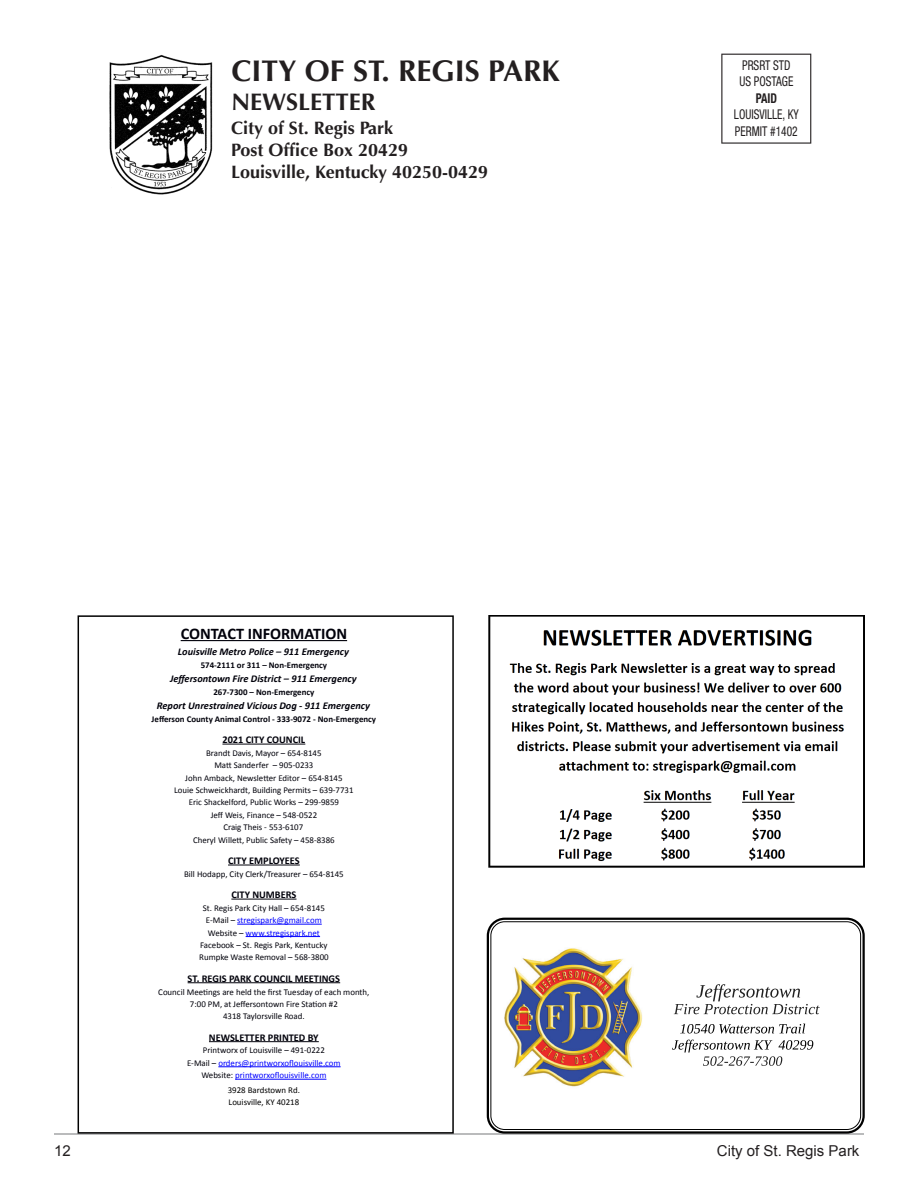
<style>
.page{position:relative;width:918px;height:1188px;background:#fff}
.page>*{position:absolute;margin:0;border:0;box-sizing:border-box;transform-origin:0 0}
.t1{font:700 30px "Optima";color:#231f20}
.t2{font:700 24px "Optima";color:#231f20}
.t3{font:700 18px/21.6px "Optima";color:#231f20}
.t4{font:700 16.2px "Calibri";color:#00000a}
.t5{font:15px "Arial";color:#231f20}
.t6{font:condensed 13.5px/16.5px "Helvetica Neue LT Std";color:#231f20;scale:.85 1}
.t7{font:700 condensed 13.5px "Helvetica Neue LT Std";color:#231f20;scale:.85 1}
.t8{font:italic 700 10.35px "Calibri";color:#00000a}
.t9{font:700 10.35px "Calibri";color:#00000a}
.t10{font:8.85px/12.5px "Calibri";color:#00000a;text-align:center}
.t11{font:8.85px/12.5px "Calibri";color:#00f;text-align:center}
.t12{font:700 8.85px "Calibri";color:#00000a}
.t13{font:8.85px/12.5px "Calibri";color:#000}
.s1{color:#00f}
.s2{color:#00000a}
</style>
<div class="page">
<hr style="left:54px;top:1134px;width:810px;height:1px;background:#76787b">
<img style="left:109px;top:55px;width:104px;height:140px">
<svg style="left:680px;top:1024px;width:125px;height:10px"></svg>
<svg style="left:672px;top:1040px;width:141px;height:26px"></svg>
<div style="left:78px;top:615px;width:376px;height:519px;border:2px solid #000"></div>
<img style="left:489px;top:615px;width:376px;height:252px">
<svg style="left:721px;top:54px;width:90px;height:90px"></svg>
<svg style="left:673px;top:984px;width:189px;height:33px"></svg>
<div style="left:804px;top:981px;width:114px;height:20px;background:#fff"></div>
<img style="left:504px;top:948px;width:138px;height:139px">
<div style="left:487px;top:918px;width:378px;height:216px;border:2px solid #000;border-radius:17px"></div>
<div style="left:490px;top:921px;width:371px;height:209px;border:1px solid #000;border-radius:14px"></div>
<hr style="left:181px;top:640px;width:166px;height:1px;background:#00000a">
<hr style="left:222px;top:744px;width:83px;height:1px;background:#00000a">
<hr style="left:228px;top:865px;width:72px;height:1px;background:#00000a">
<hr style="left:231px;top:899px;width:66px;height:1px;background:#00000a">
<hr style="left:237px;top:924px;width:85px;height:1px;background:#00f">
<hr style="left:246px;top:936px;width:74px;height:1px;background:#00f">
<hr style="left:188px;top:982px;width:152px;height:1px;background:#00000a">
<hr style="left:209px;top:1041px;width:110px;height:1px;background:#00000a">
<hr style="left:218px;top:1066px;width:123px;height:1px;background:#00f">
<hr style="left:235px;top:1079px;width:91px;height:1px;background:#00f">
<h1 class="t1" style="left:231px;top:54px;width:330px">CITY OF ST. REGIS PARK</h1>
<h2 class="t2" style="left:231px;top:88px;width:146px">NEWSLETTER</h2>
<h3 class="t3" style="left:231px;top:115px;width:209px">4318 Taylorsville Road<br>Louisville, KY 40220-1519</h3>
<h3 class="t3" style="left:231px;top:118px;width:259px">City of St. Regis Park<br>Post Office Box 20429<br>Louisville, Kentucky 40250-0429</h3>
<h3 class="t6" style="left:739px;top:57px;width:65px">PRSRT STD<br>US POSTAGE</h3>
<h3 class="t7" style="left:756px;top:90px;width:27px">PAID</h3>
<h3 class="t6" style="left:734px;top:106px;width:78px">LOUISVILLE, KY<br>PERMIT #1402</h3>
<h3 class="t4" style="left:181px;top:628px;width:168px">CONTACT INFORMATION</h3>
<p class="t8" style="left:178px;top:648px;width:173px">Louisville Metro Police – 911 Emergency</p>
<p class="t12" style="left:201px;top:662px;width:128px">574-2111 or 311 – Non-Emergency</p>
<p class="t8" style="left:170px;top:675px;width:188px">Jeffersontown Fire District – 911 Emergency</p>
<p class="t12" style="left:213px;top:689px;width:102px">267-7300 – Non-Emergency</p>
<p class="t8" style="left:157px;top:702px;width:215px">Report Unrestrained Vicious Dog - 911 Emergency</p>
<p class="t12" style="left:152px;top:716px;width:226px">Jefferson County Animal Control - 333-9072 - Non-Emergency</p>
<p class="t9" style="left:222px;top:736px;width:84px">2021 CITY COUNCIL</p>
<p class="t10" style="left:174px;top:747px;width:181px">Brandt Davis, Mayor – 654-8145<br>Matt Sanderfer – 905-0233<br>John Amback, Newsletter Editor – 654-8145<br>Louie Schweickhardt, Building Permits – 639-7731<br>Eric Shackelford, Public Works – 299-9859<br>Jeff Weis, Finance – 548-0522<br>Craig Theis - 553-6107<br>Cheryl Willett, Public Safety – 458-8386</p>
<p class="t9" style="left:228px;top:857px;width:73px">CITY EMPLOYEES</p>
<p class="t10" style="left:184px;top:868px;width:161px">Bill Hodapp, City Clerk/Treasurer – 654-8145</p>
<p class="t9" style="left:231px;top:891px;width:66px">CITY NUMBERS</p>
<p class="t10" style="left:199px;top:902px;width:131px">St. Regis Park City Hall – 654-8145<br>E-Mail – <span class="s1">stregispark@gmail.com </span>Website – <span class="s1">www.stregispark.net </span>Facebook – St. Regis Park, Kentucky Rumpke Waste Removal – 568-3800</p>
<p class="t9" style="left:188px;top:975px;width:154px">ST. REGIS PARK COUNCIL MEETINGS</p>
<p class="t10" style="left:158px;top:986px;width:213px">Council Meetings are held the first Tuesday of each month,<br>7:00 PM, at Jeffersontown Fire Station #2<br>4318 Taylorsville Road.</p>
<p class="t9" style="left:209px;top:1033px;width:111px">NEWSLETTER PRINTED BY</p>
<p class="t11" style="left:187px;top:1045px;width:155px"><span class="s2">Printworx of Louisville – 491-0222<br>E-Mail –</span> orders@printworxoflouisville.com<br><span class="s2">Website:</span> printworxoflouisville.com</p>
<p class="t13" style="left:228px;top:1090px;width:74px">3928 Bardstown Rd.<br>Louisville, KY 40218</p>
<p class="t13" style="left:228px;top:1084px;width:74px">3928 Bardstown Rd.<br>Louisville, KY 40218</p>
<h3 class="t5" style="left:54px;top:1141px;width:18px">12</h3>
<h3 class="t5" style="left:717px;top:1141px;width:144px">City of St. Regis Park</h3>
</div>
